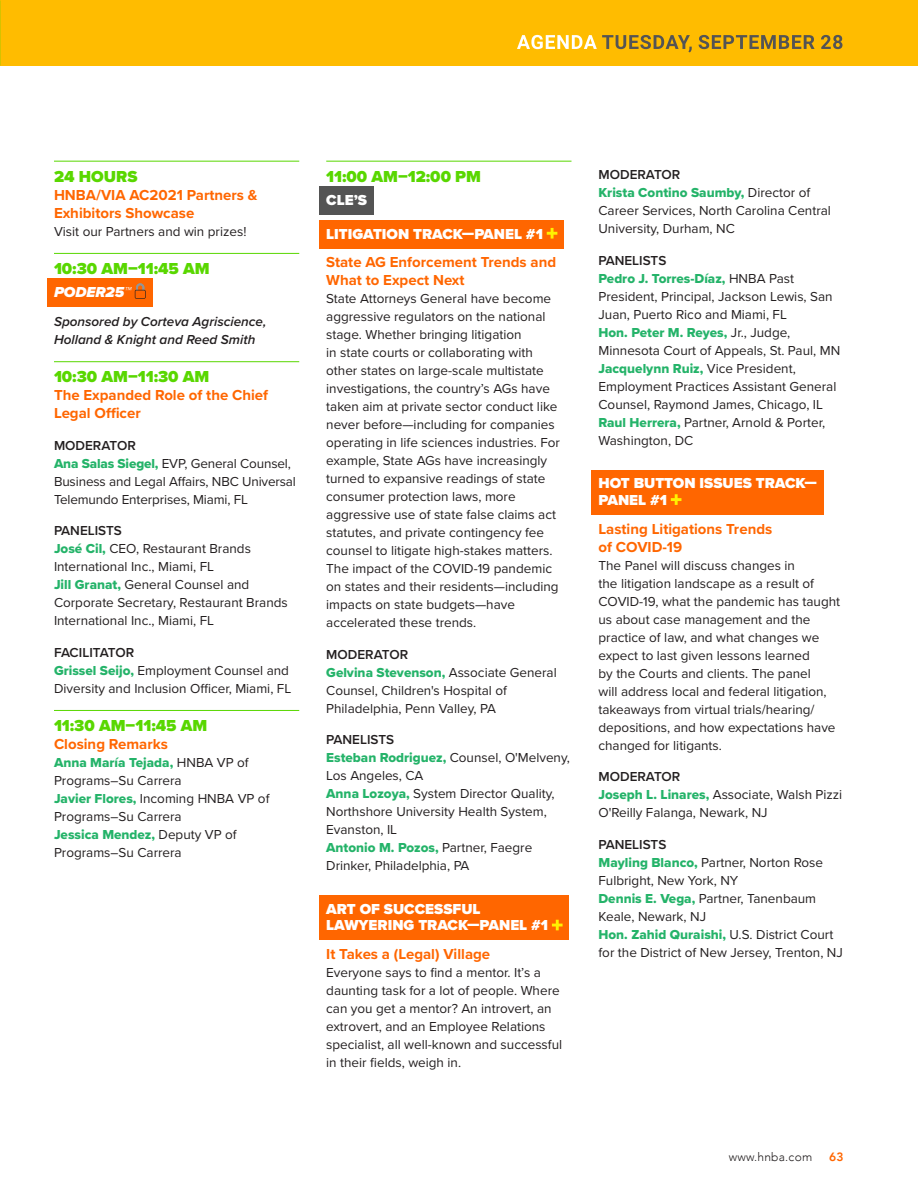
<style>
.page{position:relative;width:918px;height:1188px;background:#fff}
.page>*{position:absolute;margin:0;border:0;box-sizing:border-box;transform-origin:0 0}
.t1{font:900 16.5px "Proxima Nova";color:#59d700}
.t2{font:700 15px/18px "Proxima Nova";color:#f60}
.t3{font:900 15px/16.5px "Proxima Nova";color:#fff}
.t4{font:italic 900 15px "Proxima Nova";color:#fff}
.t5{font:13.5px/18px "Proxima Nova";color:#231f20}
.t6{font:13.5px "Proxima Nova Extrabld";color:#24b369}
.t7{font:italic 600 13.5px/18px "Proxima Nova";color:#231f20}
.t8{font:600 13.5px "Proxima Nova";color:#231f20}
.t9{font:300 12px "Avenir";letter-spacing:.02em;color:#231f20}
.t10{font:800 12px "Avenir";color:#f60}
.s1{font-weight:600}
.s2{font-family:"Proxima Nova Extrabld";color:#24b369}
.s3{font-family:"Proxima Nova";color:#231f20}
</style>
<div class="page">
<div style="left:0;top:0;width:918px;height:66px;background:#ffbc00"></div>
<hr style="left:54px;top:161px;width:245px;height:1px;background:#59d700">
<hr style="left:54px;top:253px;width:245px;height:1px;background:#59d700">
<div style="left:47px;top:279px;width:105px;height:28px;background:#f60"></div>
<hr style="left:54px;top:361px;width:245px;height:1px;background:#59d700">
<hr style="left:54px;top:710px;width:245px;height:1px;background:#59d700">
<svg style="left:135px;top:283px;width:11px;height:16px"></svg>
<hr style="left:326px;top:161px;width:246px;height:1px;background:#59d700">
<div style="left:320px;top:186px;width:54px;height:29px;background:#545454"></div>
<div style="left:320px;top:220px;width:244px;height:28px;background:#f60"></div>
<div style="left:320px;top:895px;width:249px;height:45px;background:#f60"></div>
<svg style="left:547px;top:228px;width:10px;height:11px"></svg>
<svg style="left:552px;top:920px;width:11px;height:10px"></svg>
<div style="left:592px;top:470px;width:232px;height:45px;background:#f60"></div>
<svg style="left:671px;top:494px;width:10px;height:11px"></svg>
<svg style="left:517px;top:35px;width:325px;height:17px"></svg>
<p class="t1" style="left:54px;top:164px;width:85px">24 HOURS</p>
<p class="t2" style="left:54px;top:185px;width:205px">HNBA/VIA AC2021 Partners &amp;<br>Exhibitors Showcase</p>
<p class="t5" style="left:54px;top:222px;width:194px">Visit our Partners and win prizes!</p>
<p class="t1" style="left:54px;top:256px;width:157px">10:30 AM–11:45 AM</p>
<p class="t4" style="left:54px;top:281px;width:78px">PODER25™</p>
<p class="t7" style="left:54px;top:312px;width:214px">Sponsored by Corteva Agriscience,<br>Holland &amp; Knight and Reed Smith</p>
<p class="t1" style="left:54px;top:365px;width:157px">10:30 AM–11:30 AM</p>
<p class="t2" style="left:54px;top:386px;width:216px">The Expanded Role of the Chief<br>Legal Officer</p>
<p class="t5" style="left:54px;top:436px;width:244px"><span class="s1">MODERATOR<br></span><span class="s2">Ana Salas Siegel,</span> EVP, General Counsel,<br>Business and Legal Affairs, NBC Universal<br>Telemundo Enterprises, Miami, FL</p>
<p class="t5" style="left:54px;top:521px;width:235px"><span class="s1">PANELISTS<br></span><span class="s2">José Cil,</span> CEO, Restaurant Brands<br>International Inc., Miami, FL<br><span class="s2">Jill Granat,</span> General Counsel and<br>Corporate Secretary, Restaurant Brands<br>International Inc., Miami, FL</p>
<p class="t5" style="left:54px;top:643px;width:239px"><span class="s1">FACILITATOR<br></span><span class="s2">Grissel Seijo,</span> Employment Counsel and<br>Diversity and Inclusion Officer, Miami, FL</p>
<p class="t1" style="left:54px;top:713px;width:155px">11:30 AM–11:45 AM</p>
<p class="t2" style="left:54px;top:735px;width:115px">Closing Remarks</p>
<p class="t6" style="left:54px;top:753px;width:196px">Anna María Tejada, <span class="s3">HNBA VP of</span></p>
<p class="t5" style="left:54px;top:771px;width:217px">Programs–Su Carrera<br><span class="s2">Javier Flores,</span> Incoming HNBA VP of<br>Programs–Su Carrera</p>
<p class="t6" style="left:54px;top:825px;width:184px">Jessica Mendez, <span class="s3">Deputy VP of</span></p>
<p class="t5" style="left:54px;top:843px;width:129px">Programs–Su Carrera</p>
<p class="t1" style="left:326px;top:164px;width:156px">11:00 AM–12:00 PM</p>
<p class="t3" style="left:326px;top:192px;width:42px">CLE’S</p>
<p class="t3" style="left:326px;top:225px;width:218px">LITIGATION TRACK—PANEL #1</p>
<p class="t2" style="left:326px;top:253px;width:231px">State AG Enforcement Trends and<br>What to Expect Next</p>
<p class="t5" style="left:326px;top:289px;width:235px">State Attorneys General have become aggressive regulators on the national stage. Whether bringing litigation<br>in state courts or collaborating with other states on large-scale multistate investigations, the country’s AGs have taken aim at private sector conduct like never before—including for companies operating in life sciences industries. For example, State AGs have increasingly turned to expansive readings of state consumer protection laws, more aggressive use of state false claims act statutes, and private contingency fee counsel to litigate high-stakes matters.<br>The impact of the COVID-19 pandemic on states and their residents—including impacts on state budgets—have accelerated these trends.</p>
<p class="t8" style="left:326px;top:644px;width:83px">MODERATOR</p>
<p class="t6" style="left:326px;top:662px;width:232px">Gelvina Stevenson, <span class="s3">Associate General</span></p>
<p class="t5" style="left:326px;top:681px;width:182px">Counsel, Children's Hospital of<br>Philadelphia, Penn Valley, PA</p>
<p class="t5" style="left:326px;top:730px;width:245px"><span class="s1">PANELISTS<br></span><span class="s2">Esteban Rodriguez,</span> Counsel, O'Melveny,<br>Los Angeles, CA<br><span class="s2">Anna Lozoya,</span> System Director Quality,<br>Northshore University Health System,<br>Evanston, IL</p>
<p class="t6" style="left:326px;top:838px;width:208px">Antonio M. Pozos, <span class="s3">Partner, Faegre</span></p>
<p class="t5" style="left:326px;top:856px;width:145px">Drinker, Philadelphia, PA</p>
<p class="t3" style="left:326px;top:901px;width:223px">ART OF SUCCESSFUL<br>LAWYERING TRACK—PANEL #1</p>
<p class="t2" style="left:326px;top:945px;width:166px">It Takes a (Legal) Village</p>
<p class="t5" style="left:326px;top:963px;width:237px">Everyone says to find a mentor. It’s a daunting task for a lot of people. Where can you get a mentor? An introvert, an extrovert, and an Employee Relations specialist, all well-known and successful in their fields, weigh in.</p>
<p class="t8" style="left:598px;top:165px;width:83px">MODERATOR</p>
<p class="t6" style="left:598px;top:183px;width:213px">Krista Contino Saumby, <span class="s3">Director of</span></p>
<p class="t5" style="left:598px;top:201px;width:234px">Career Services, North Carolina Central<br>University, Durham, NC</p>
<p class="t8" style="left:598px;top:250px;width:69px">PANELISTS</p>
<p class="t6" style="left:598px;top:268px;width:197px">Pedro J. Torres-Díaz, <span class="s3">HNBA Past</span></p>
<p class="t5" style="left:598px;top:287px;width:236px">President, Principal, Jackson Lewis, San<br>Juan, Puerto Rico and Miami, FL</p>
<p class="t6" style="left:598px;top:322px;width:193px">Hon. Peter M. Reyes, <span class="s3">Jr., Judge,</span></p>
<p class="t5" style="left:598px;top:341px;width:243px">Minnesota Court of Appeals, St. Paul, MN</p>
<p class="t6" style="left:598px;top:358px;width:199px">Jacquelynn Ruiz, <span class="s3">Vice President,</span></p>
<p class="t5" style="left:598px;top:377px;width:239px">Employment Practices Assistant General Counsel, Raymond James, Chicago, IL <span class="s2">Raul Herrera,</span> Partner, Arnold &amp; Porter, Washington, DC</p>
<p class="t3" style="left:598px;top:475px;width:220px">HOT BUTTON ISSUES TRACK—<br>PANEL #1</p>
<p class="t2" style="left:598px;top:519px;width:175px">Lasting Litigations Trends of COVID-19</p>
<p class="t5" style="left:598px;top:556px;width:243px">The Panel will discuss changes in<br>the litigation landscape as a result of COVID-19, what the pandemic has taught us about case management and the practice of law, and what changes we expect to last given lessons learned<br>by the Courts and clients. The panel<br>will address local and federal litigation, takeaways from virtual trials/hearing/ depositions, and how expectations have changed for litigants.</p>
<p class="t5" style="left:598px;top:767px;width:245px"><span class="s1">MODERATOR<br></span><span class="s2">Joseph L. Linares,</span> Associate, Walsh Pizzi<br>O'Reilly Falanga, Newark, NJ</p>
<p class="t5" style="left:598px;top:835px;width:226px"><span class="s1">PANELISTS<br></span><span class="s2">Mayling Blanco,</span> Partner, Norton Rose<br>Fulbright, New York, NY<br><span class="s2">Dennis E. Vega,</span> Partner, Tanenbaum<br>Keale, Newark, NJ</p>
<p class="t6" style="left:598px;top:924px;width:236px">Hon. Zahid Quraishi, <span class="s3">U.S. District Court</span></p>
<p class="t5" style="left:598px;top:943px;width:246px">for the District of New Jersey, Trenton, NJ</p>
<p class="t9" style="left:729px;top:1149px;width:85px">www.hnba.com</p>
<p class="t10" style="left:829px;top:1147px;width:16px">63</p>
</div>
